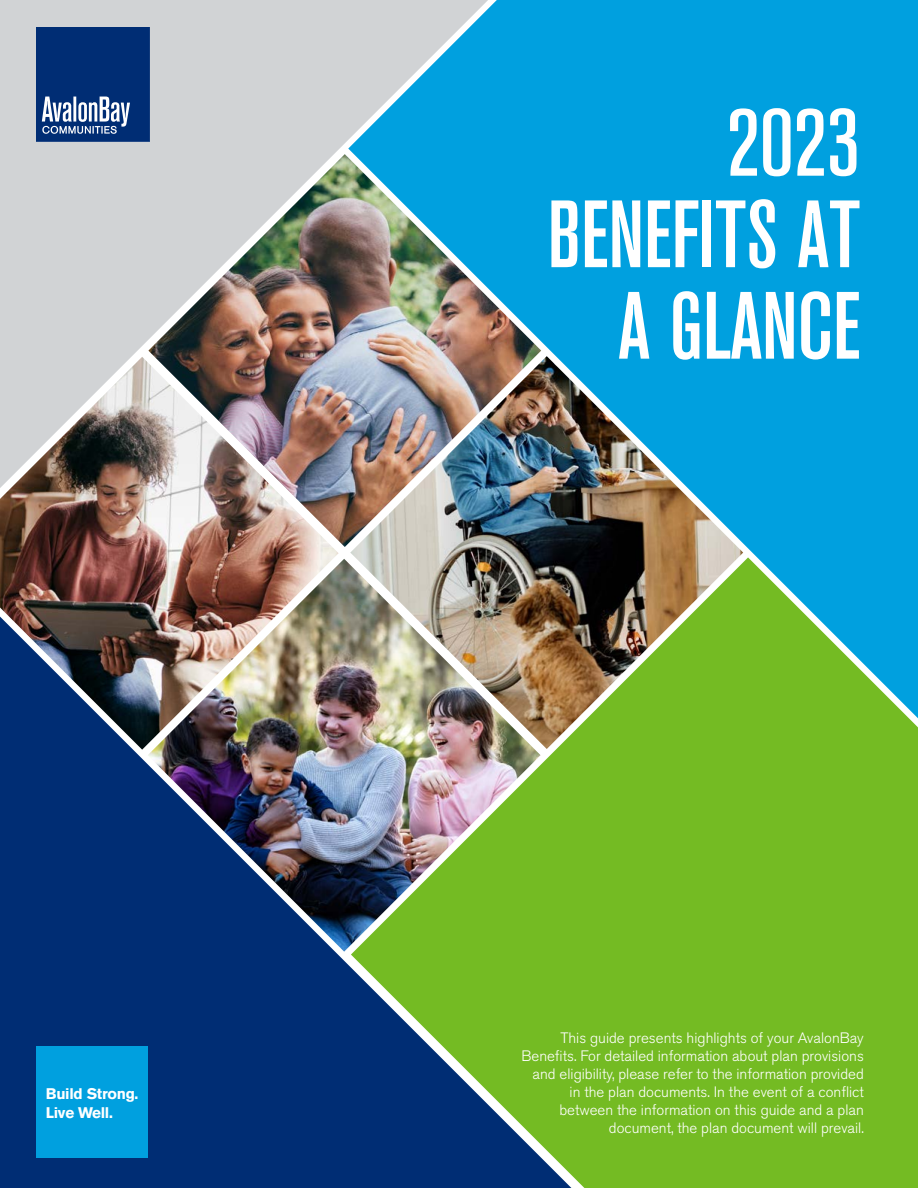
<style>
.page{position:relative;width:918px;height:1188px;background:#fff}
.page>*{position:absolute;margin:0;border:0;box-sizing:border-box;transform-origin:0 0}
.t1{font:500 condensed 94.5px/91.5px "Akzidenz Grotesk BE";color:#fff;text-align:right}
.t2{font:700 15.3px/19.4px "Akzidenz Grotesk Std";letter-spacing:-.02em;color:#fff}
.t3{font:300 15px/18px "Akzidenz Grotesk Std";color:#fff;text-align:right}
</style>
<div class="page">
<div style="left:0;top:0;width:348px;height:357px;background:#d1d3d5"></div>
<img style="left:0;top:357px;width:339px;height:260px">
<img style="left:148px;top:559px;width:200px;height:58px">
<img style="left:148px;top:154px;width:200px;height:393px">
<div style="left:571px;top:718px;width:347px;height:470px;background:#74bb23"></div>
<img style="left:0;top:617px;width:571px;height:571px">
<img style="left:348px;top:0;width:570px;height:718px">
<svg style="left:37px;top:27px;width:112px;height:115px;background:#1a4282"></svg>
<div style="left:37px;top:1046px;width:111px;height:112px;background:#00a0df"></div>
<p class="t2" style="left:46px;top:1084px;width:94px">Build Strong.<br>Live Well.</p>
<h1 class="t1" style="left:547px;top:99px;width:314px">2023<br>BENEFITS AT<br>A GLANCE</h1>
<p class="t3" style="left:522px;top:1029px;width:344px">This guide presents highlights of your AvalonBay Benefits. For detailed information about plan provisions and eligibility, please refer to the information provided in the plan documents. In the event of a conflict between the information on this guide and a plan document, the plan document will prevail.</p>
</div>
